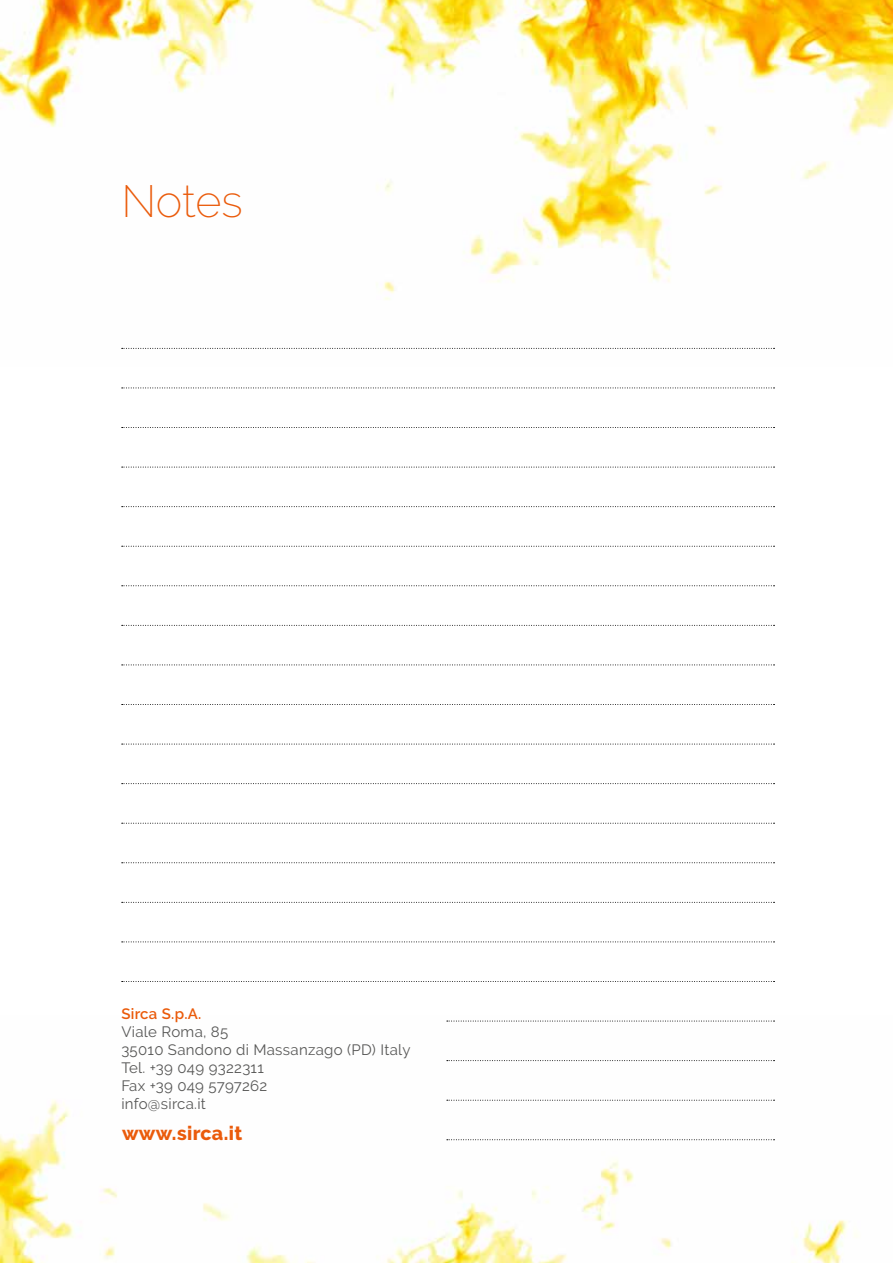
<style>
.page{position:relative;width:893px;height:1263px;background:#fff}
.page>*{position:absolute;margin:0;border:0;box-sizing:border-box;transform-origin:0 0}
.t1{font:200 45px "Raleway";letter-spacing:-.005em;color:#ea5b0b}
.t2{font:800 19.5px "Raleway";letter-spacing:.02em;color:#ea5b0b}
.t3{font:15px/18px "Raleway";letter-spacing:.02em;color:#575756}
.t4{font:600 15px "Raleway";letter-spacing:.02em;color:#ea5b0b}
</style>
<div class="page">
<img style="left:0;top:0;width:893px;height:349px">
<img style="left:0;top:1020px;width:858px;height:243px">
<svg style="left:122px;top:348px;width:652px;height:1px"></svg>
<svg style="left:122px;top:388px;width:652px;height:1px"></svg>
<svg style="left:122px;top:427px;width:652px;height:1px"></svg>
<svg style="left:122px;top:467px;width:652px;height:1px"></svg>
<svg style="left:122px;top:506px;width:652px;height:1px"></svg>
<svg style="left:122px;top:546px;width:652px;height:1px"></svg>
<svg style="left:122px;top:585px;width:652px;height:1px"></svg>
<svg style="left:122px;top:625px;width:652px;height:1px"></svg>
<svg style="left:122px;top:664px;width:652px;height:1px"></svg>
<svg style="left:122px;top:704px;width:652px;height:1px"></svg>
<svg style="left:122px;top:744px;width:652px;height:1px"></svg>
<svg style="left:122px;top:783px;width:652px;height:1px"></svg>
<svg style="left:122px;top:823px;width:652px;height:1px"></svg>
<svg style="left:122px;top:862px;width:652px;height:1px"></svg>
<svg style="left:122px;top:902px;width:652px;height:1px"></svg>
<svg style="left:122px;top:941px;width:652px;height:1px"></svg>
<svg style="left:122px;top:981px;width:652px;height:1px"></svg>
<svg style="left:447px;top:1021px;width:327px;height:1px"></svg>
<svg style="left:447px;top:1060px;width:327px;height:1px"></svg>
<svg style="left:447px;top:1100px;width:327px;height:1px"></svg>
<svg style="left:447px;top:1139px;width:327px;height:1px"></svg>
<h1 class="t1" style="left:121px;top:174px;width:123px">Notes</h1>
<p class="t4" style="left:121px;top:1005px;width:82px">Sirca S.p.A.</p>
<p class="t3" style="left:121px;top:1023px;width:291px">Viale Roma, 85<br>35010 Sandono di Massanzago (PD) Italy<br>Tel. +39 049 9322311<br>Fax +39 049 5797262<br>info@sirca.it</p>
<h2 class="t2" style="left:122px;top:1122px;width:122px">www.sirca.it</h2>
</div>
